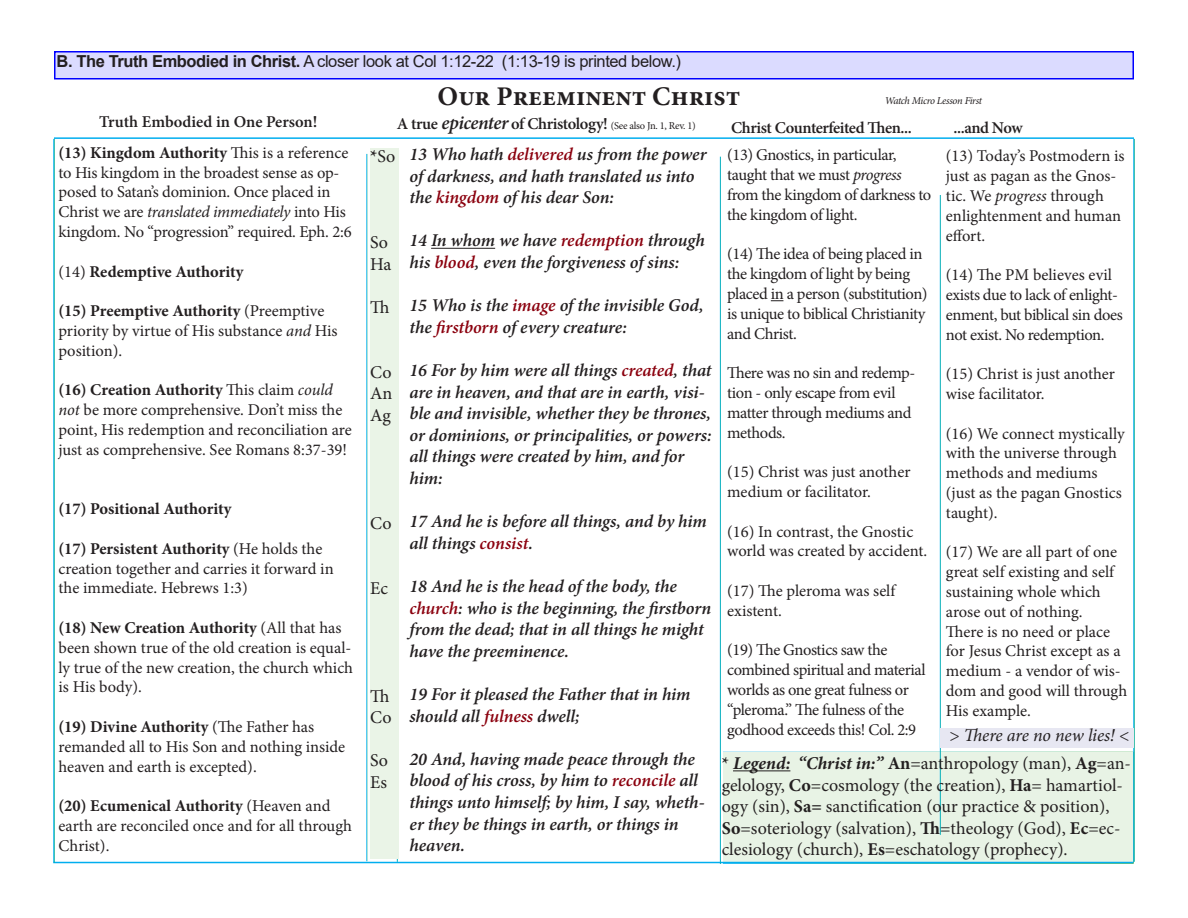
<style>
.page{position:relative;width:1188px;height:918px;background:#fff}
.page>*{position:absolute;margin:0;border:0;box-sizing:border-box;transform-origin:0 0}
.t1{font:700 27px "Minion Pro";color:#231f20}
.t2{font:italic 600 18px/21.6px "Minion Pro";letter-spacing:-.005em;color:#231f20}
.t3{font:18px/21.6px "Minion Pro";color:#231f20}
.t4{font:italic 18px "Minion Pro";letter-spacing:-.01em;color:#231f20}
.t5{font:16.5px/19.8px "Minion Pro";letter-spacing:-.01em;color:#231f20}
.t6{font:16.5px/19.8px "Minion Pro";letter-spacing:-.03em;color:#231f20}
.t7{font:600 16.5px "Minion Pro";letter-spacing:-.025em;color:#231f20}
.t8{font:16.5px "Arial";letter-spacing:-.025em;color:#231f20}
.t9{font:700 16.5px "Minion Pro";letter-spacing:-.01em;color:#231f20}
.t10{font:600 16.5px "Minion Pro";color:#231f20}
.t11{font:italic 10.5px "Minion Pro";letter-spacing:-.035em;color:#231f20}
.s1{font-weight:700}
.s2{font-style:italic;font-size:19.5px}
.s3{font-weight:400;font-size:10.5px}
.s4{color:#8b000e}
.s5{font-weight:700;font-style:italic}
.s6{font-style:italic}
.s7{font-weight:400}
</style>
<div class="page">
<div style="left:723px;top:752px;width:410px;height:111px;background:#e8f3e5;border:1px solid #fff"></div>
<div style="left:54px;top:51px;width:1080px;height:29px;background:#dbdbff;border:2px solid #00f"></div>
<hr style="left:54px;top:137px;width:1080px;height:2px;background:#00aeef">
<hr style="left:53px;top:862px;width:1080px;height:1px;background:#00aeef">
<hr style="left:53px;top:139px;width:2px;height:724px;background:#fff">
<hr style="left:720px;top:157px;width:1px;height:707px;background:#fff">
<hr style="left:431px;top:248px;width:64px;height:1px;background:#231f20">
<hr style="left:940px;top:195px;width:1px;height:640px;background:#fff">
<hr style="left:733px;top:770px;width:57px;height:1px;background:#231f20">
<div style="left:370px;top:148px;width:29px;height:712px;background:#eaf4e7"></div>
<svg style="left:771px;top:300px;width:12px;height:1px"></svg>
<div style="left:940px;top:728px;width:194px;height:20px;background:#e7e7f2"></div>
<p class="t8" style="left:57px;top:50px;width:626px"><span class="s1">B. The Truth Embodied in Christ.</span> A closer look at Col 1:12-22 (1:13-19 is printed below.)</p>
<h1 class="t1" style="left:437px;top:77px;width:304px">Our Preeminent Christ</h1>
<p class="t7" style="left:397px;top:113px;width:301px">A true <span class="s2">epicenter</span> of Christology! <span class="s3">(See also Jn. 1, Rev. 1)</span></p>
<p class="t2" style="left:410px;top:143px;width:299px">13 Who hath <span class="s4">delivered</span> us from the power of darkness, and hath translated us into the <span class="s4">kingdom</span> of his dear Son:</p>
<p class="t2" style="left:410px;top:230px;width:297px">14 In whom we have <span class="s4">redemption</span> through his <span class="s4">blood</span>, even the forgiveness of sins:</p>
<p class="t2" style="left:410px;top:295px;width:296px">15 Who is the <span class="s4">image</span> of the invisible God, the <span class="s4">firstborn</span> of every creature:</p>
<p class="t2" style="left:410px;top:359px;width:304px">16 For by him were all things <span class="s4">created</span>, that are in heaven, and that are in earth, visi&shy;ble and invisible, whether they be thrones, or dominions, or principalities, or powers: all things were created by him, and for him:</p>
<p class="t2" style="left:410px;top:511px;width:299px">17 And he is before all things, and by him all things <span class="s4">consist</span>.</p>
<p class="t2" style="left:410px;top:575px;width:303px">18 And he is the head of the body, the <span class="s4">church</span>: who is the beginning, the firstborn from the dead; that in all things he might have the preeminence.</p>
<p class="t2" style="left:410px;top:683px;width:283px">19 For it pleased the Father that in him should all <span class="s4">fulness</span> dwell;</p>
<p class="t2" style="left:410px;top:748px;width:297px">20 And, having made peace through the blood of his cross, by him to <span class="s4">reconcile</span> all things unto himself; by him, I say, wheth&shy;er they be things in earth, or things in heaven.</p>
<p class="t3" style="left:722px;top:753px;width:411px"><span class="s1">*</span> <span class="s5">Legend: “Christ in:”</span> <span class="s1">An</span>=anthropology (man), <span class="s1">Ag</span>=an&shy;gelology, <span class="s1">Co</span>=cosmology (the creation), <span class="s1">Ha</span>= hamartiol&shy;ogy (sin), <span class="s1">Sa=</span> sanctification (our practice &amp; position), <span class="s1">So</span>=soteriology (salvation), <span class="s1">Th</span>=theology (God), <span class="s1">Ec</span>=ec&shy;clesiology (church), <span class="s1">Es</span>=eschatology (prophecy).</p>
<p class="t11" style="left:885px;top:93px;width:99px">Watch Micro Lesson First</p>
<p class="t10" style="left:99px;top:111px;width:220px">Truth Embodied in One Person!</p>
<p class="t7" style="left:731px;top:116px;width:182px">Christ Counterfeited Then...</p>
<p class="t7" style="left:954px;top:116px;width:71px">...and Now</p>
<p class="t5" style="left:58px;top:143px;width:295px"><span class="s1">(13) Kingdom Authority</span> This is a reference to His kingdom in the broadest sense as op&shy;posed to Satan’s dominion. Once placed in Christ we are <span class="s6">translated immediately</span> into His kingdom. No “progression” required. Eph. 2:6</p>
<p class="t9" style="left:58px;top:260px;width:186px"><span class="s7">(14)</span> Redemptive Authority</p>
<p class="t5" style="left:58px;top:301px;width:281px"><span class="s1">(15) Preemptive Authority</span> (Preemptive priority by virtue of His substance <span class="s6">and</span> His position).</p>
<p class="t5" style="left:58px;top:380px;width:295px"><span class="s1">(16) Creation Authority</span> This claim <span class="s6">could not</span> be more comprehensive. Don’t miss the point, His redemption and reconciliation are just as comprehensive. See Romans 8:37-39!</p>
<p class="t5" style="left:727px;top:145px;width:206px">(13) Gnostics, in particular, taught that we must <span class="s6">progress </span>from the kingdom of darkness to the kingdom of light.</p>
<p class="t5" style="left:727px;top:244px;width:202px">(14) The idea of being placed in the kingdom of light by being placed in a person (substitution) is unique to biblical Christianity and Christ.</p>
<p class="t5" style="left:727px;top:363px;width:190px">There was no sin and redemp&shy;tion - only escape from evil matter through mediums and methods.</p>
<p class="t5" style="left:727px;top:462px;width:185px">(15) Christ was just another medium or facilitator.</p>
<p class="t5" style="left:727px;top:522px;width:202px">(16) In contrast, the Gnostic world was created by accident.</p>
<p class="t5" style="left:727px;top:581px;width:170px">(17) The pleroma was self existent.</p>
<p class="t6" style="left:727px;top:640px;width:200px">(19) The Gnostics saw the combined spiritual and material worlds as one great fulness or “pleroma.” The fulness of the godhood exceeds this! Col. 2:9</p>
<p class="t3" style="left:370px;top:145px;width:27px"><span class="s1">*</span>So</p>
<p class="t5" style="left:946px;top:146px;width:180px">(13) Today’s Postmodern is just as pagan as the Gnos&shy;tic. We <span class="s6">progress</span> through enlightenment and human effort.</p>
<p class="t5" style="left:946px;top:265px;width:179px">(14) The PM believes evil exists due to lack of enlight&shy;enment, but biblical sin does not exist. No redemption.</p>
<p class="t5" style="left:946px;top:364px;width:171px">(15) Christ is just another wise facilitator.</p>
<p class="t5" style="left:946px;top:424px;width:180px">(16) We connect mystically with the universe through methods and mediums (just as the pagan Gnostics taught).</p>
<p class="t5" style="left:946px;top:542px;width:183px">(17) We are all part of one great self existing and self sustaining whole which arose out of nothing.<br>There is no need or place for Jesus Christ except as a medium - a vendor of wis&shy;dom and good will through<br>His example.</p>
<p class="t3" style="left:370px;top:232px;width:23px">So<br>Ha</p>
<p class="t3" style="left:370px;top:296px;width:21px">Th</p>
<p class="t3" style="left:370px;top:361px;width:24px;text-align:justify">Co An Ag</p>
<p class="t9" style="left:58px;top:497px;width:174px">(17) Positional Authority</p>
<p class="t5" style="left:58px;top:539px;width:277px"><span class="s1">(17) Persistent Authority</span> (He holds the creation together and carries it forward in the immediate. Hebrews 1:3)</p>
<p class="t5" style="left:58px;top:618px;width:296px"><span class="s1">(18) New Creation Authority</span> (All that has been shown true of the old creation is equal&shy;ly true of the new creation, the church which is His body).</p>
<p class="t5" style="left:58px;top:717px;width:288px"><span class="s1">(19) Divine Authority</span> (The Father has remanded all to His Son and nothing inside heaven and earth is excepted).</p>
<p class="t5" style="left:58px;top:796px;width:295px"><span class="s1">(20) Ecumenical Authority</span> (Heaven and earth are reconciled once and for all through<br>Christ).</p>
<p class="t3" style="left:370px;top:512px;width:23px">Co</p>
<p class="t3" style="left:370px;top:577px;width:19px">Ec</p>
<p class="t3" style="left:370px;top:685px;width:23px">Th<br>Co</p>
<p class="t3" style="left:370px;top:750px;width:19px">So<br>Es</p>
<p class="t4" style="left:949px;top:723px;width:182px">&gt; There are no new lies! &lt;</p>
</div>
